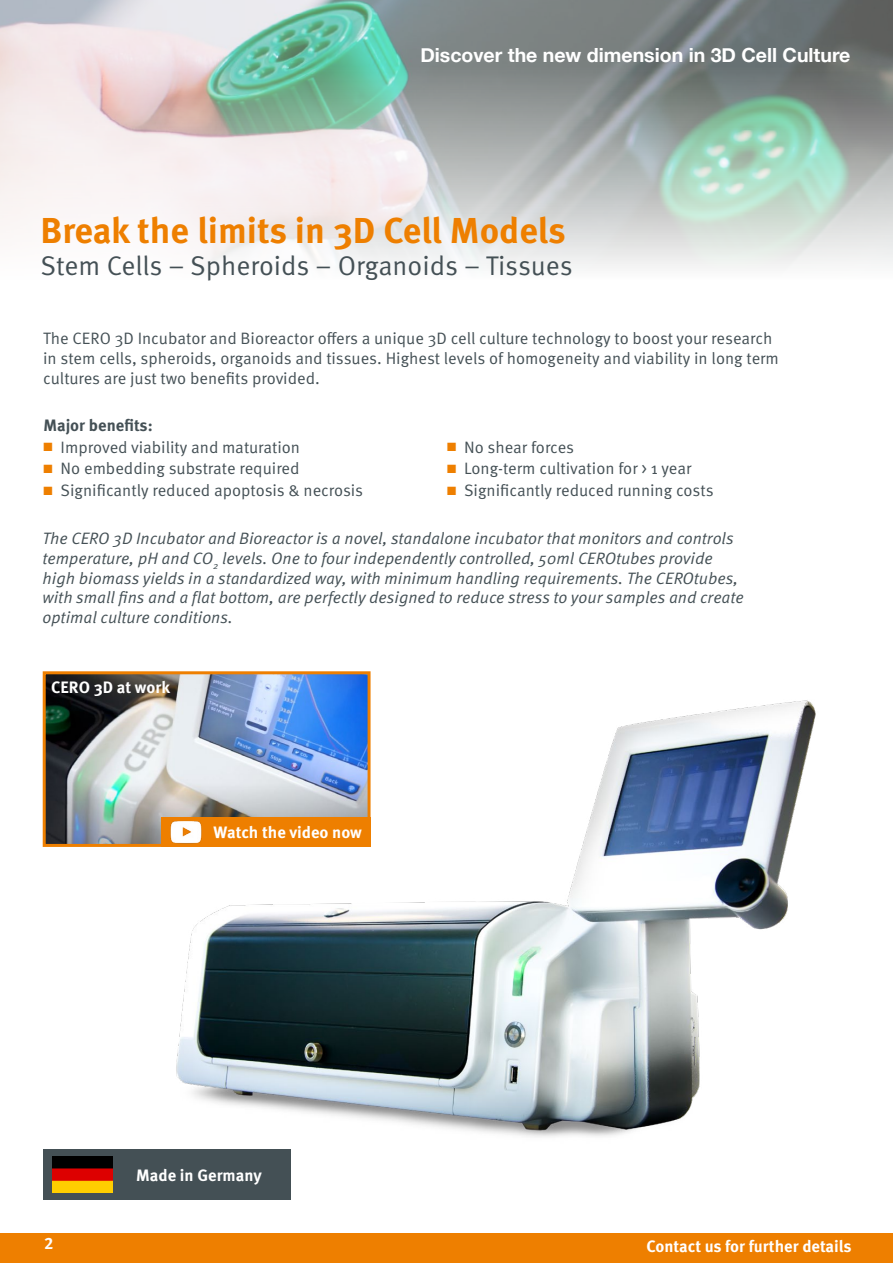
<style>
.page{position:relative;width:893px;height:1263px;background:#fff}
.page>*{position:absolute;margin:0;border:0;box-sizing:border-box;transform-origin:0 0}
.t1{font:700 36px "Meta Pro";color:#ee7f00}
.t2{font:27px "Meta Pro Norm";color:#445055}
.t3{font:700 19.5px "Helvetica Neue";color:#fff}
.t4{font:16.5px/19.8px "Meta Pro Norm";color:#445055}
.t5{font:16.5px/19.8px "Meta Pro Norm Ita";color:#445055}
.t6{font:700 16.5px "Meta Pro";color:#fff}
.t7{font:700 16.5px "Meta Pro";color:#445055}
.s1{color:#ee7f00}
</style>
<div class="page">
<img style="left:0;top:0;width:893px;height:268px">
<img style="left:176px;top:700px;width:640px;height:437px">
<div style="left:44px;top:1149px;width:247px;height:50px;background:#445055"></div>
<img style="left:52px;top:1156px;width:60px;height:36px">
<img style="left:47px;top:675px;width:320px;height:168px">
<div style="left:43px;top:671px;width:328px;height:176px;border:3px solid #ee7f00"></div>
<div style="left:161px;top:817px;width:210px;height:30px;background:#ee7f00"></div>
<img style="left:167px;top:815px;width:38px;height:33px">
<div style="left:0;top:1233px;width:893px;height:30px;background:#ee7f00"></div>
<p class="t3" style="left:420px;top:39px;width:432px">Discover the new dimension in 3D Cell Culture</p>
<h1 class="t1" style="left:40px;top:202px;width:527px">Break the limits in 3D Cell Models</h1>
<h2 class="t2" style="left:40px;top:246px;width:534px">Stem Cells – Spheroids – Organoids – Tissues</h2>
<p class="t4" style="left:43px;top:327px;width:737px">The CERO 3D Incubator and Bioreactor offers a unique 3D cell culture technology to boost your research in stem cells, spheroids, organoids and tissues. Highest levels of homogeneity and viability in long term cultures are just two benefits provided.</p>
<p class="t7" style="left:44px;top:412px;width:111px">Major benefits:</p>
<p class="t4" style="left:44px;top:436px;width:258px"><span class="s1">■</span> Improved viability and maturation</p>
<p class="t4" style="left:44px;top:458px;width:258px"><span class="s1">■</span> No embedding substrate required</p>
<p class="t4" style="left:44px;top:480px;width:321px"><span class="s1">■</span> Significantly reduced apoptosis &amp; necrosis</p>
<p class="t4" style="left:447px;top:436px;width:129px"><span class="s1">■</span> No shear forces</p>
<p class="t4" style="left:447px;top:458px;width:246px"><span class="s1">■</span> Long-term cultivation for &gt; 1 year</p>
<p class="t4" style="left:447px;top:480px;width:268px"><span class="s1">■</span> Significantly reduced running costs</p>
<p class="t5" style="left:43px;top:527px;width:703px">The CERO 3D Incubator and Bioreactor is a novel, standalone incubator that monitors and controls temperature, pH and CO<sub>2</sub> levels. One to four independently controlled, 50ml CEROtubes provide high biomass yields in a standardized way, with minimum handling requirements. The CEROtubes, with small fins and a flat bottom, are perfectly designed to reduce stress to your samples and create optimal culture conditions.</p>
<p class="t6" style="left:51px;top:674px;width:120px">CERO 3D at work</p>
<p class="t6" style="left:214px;top:820px;width:150px">Watch the video now</p>
<p class="t6" style="left:136px;top:1162px;width:127px">Made in Germany</p>
<p class="t6" style="left:44px;top:1231px;width:11px">2</p>
<p class="t6" style="left:647px;top:1233px;width:207px">Contact us for further details</p>
</div>
